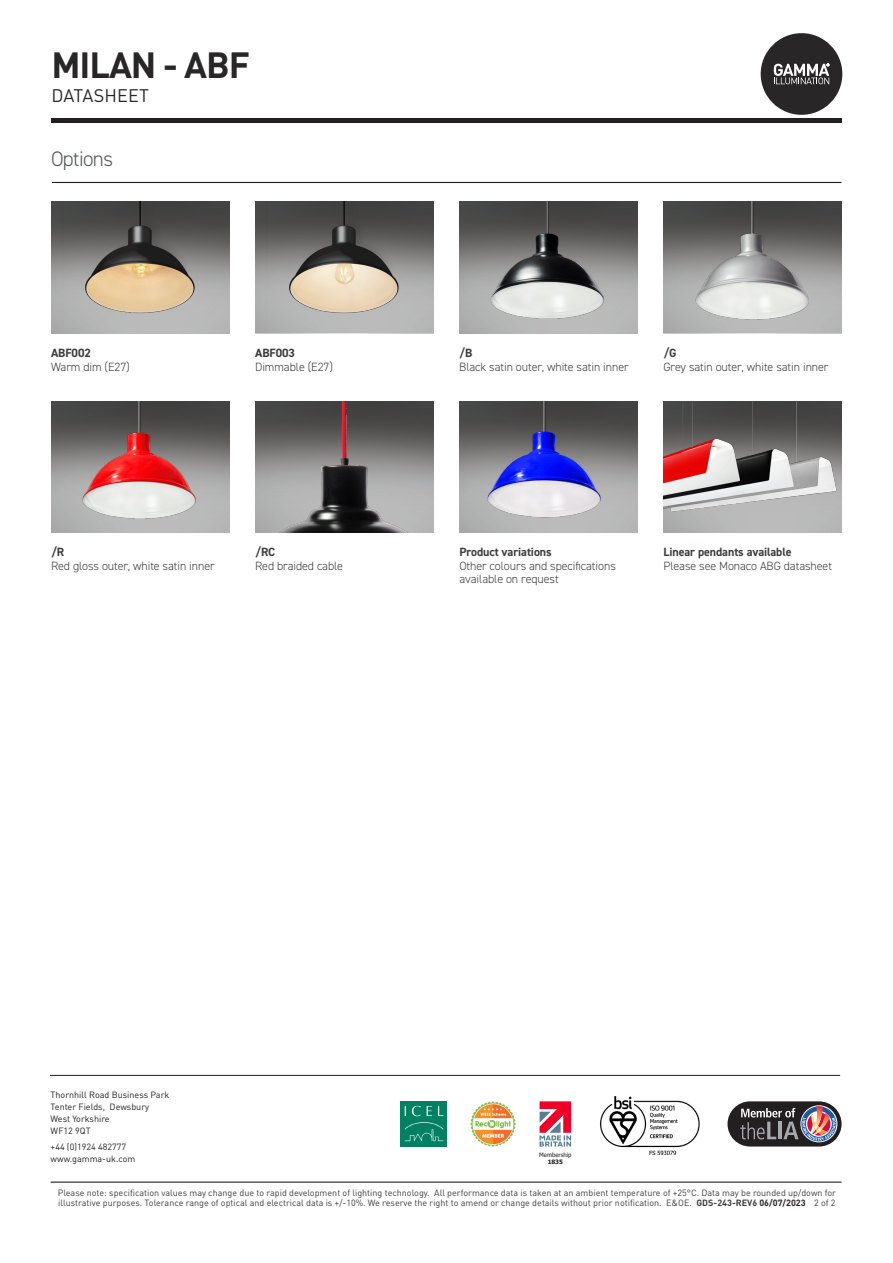
<style>
.page{position:relative;width:893px;height:1263px;background:#fff}
.page>*{position:absolute;margin:0;border:0;box-sizing:border-box;transform-origin:0 0}
.t1{font:700 36px "DIN";letter-spacing:-.03em;color:#292627}
.t2{font:300 21px "DIN2014";letter-spacing:-.03em;color:#545557}
.t3{font:18px "DIN";letter-spacing:.01em;color:#292627}
.Paragraph_Style_1{font:300 12px "DIN2014";letter-spacing:-.005em;color:#3e3e3f}
.Paragraph_Style_2{font:300 12px/13.5px "DIN2014";letter-spacing:-.005em;color:#3e3e3f}
.Paragraph_Style_2-2{font:700 12px "DIN2014";letter-spacing:-.005em;color:#3e3e3f}
.t4{font:9px/10.5px "DIN";color:#3e3e3f}
.t5{font:9px "DIN";color:#231f20}
.t6{font:6px "Tahoma";color:#231f20}
.t7{font:700 6px "Tahoma";color:#231f20}
.s1{font-weight:700}
.s2{font-weight:700;color:#292627}
</style>
<div class="page">
<hr style="left:51px;top:1181px;width:791px;height:2px;background:#231f20">
<div style="left:761px;top:33px;width:81px;height:82px;background:#292627;border-radius:50%"></div>
<svg style="left:774px;top:64px;width:55px;height:20px"></svg>
<hr style="left:51px;top:118px;width:790px;height:4px;background:#231f20">
<img style="left:255px;top:202px;width:179px;height:131px">
<img style="left:51px;top:401px;width:179px;height:131px">
<img style="left:255px;top:401px;width:179px;height:131px">
<img style="left:51px;top:202px;width:179px;height:131px">
<img style="left:60px;top:401px;width:160px;height:125px">
<img style="left:265px;top:401px;width:159px;height:131px">
<img style="left:459px;top:401px;width:179px;height:131px">
<img style="left:465px;top:401px;width:160px;height:127px">
<img style="left:663px;top:401px;width:179px;height:125px">
<img style="left:663px;top:202px;width:179px;height:131px">
<img style="left:459px;top:202px;width:179px;height:131px">
<img style="left:469px;top:202px;width:159px;height:125px">
<img style="left:673px;top:202px;width:160px;height:127px">
<img style="left:264px;top:202px;width:160px;height:127px">
<img style="left:60px;top:202px;width:160px;height:127px">
<hr style="left:52px;top:182px;width:789px;height:1px;background:#231f20">
<hr style="left:50px;top:1075px;width:790px;height:1px;background:#231f20">
<div style="left:727px;top:1101px;width:115px;height:45px;background:#231f20;border-radius:23px"></div>
<svg style="left:740px;top:1106px;width:97px;height:36px"></svg>
<img style="left:600px;top:1096px;width:100px;height:59px">
<svg style="left:540px;top:1101px;width:31px;height:45px"></svg>
<img style="left:470px;top:1101px;width:45px;height:45px">
<img style="left:401px;top:1101px;width:45px;height:45px">
<h1 class="t1" style="left:51px;top:41px;width:200px">MILAN - ABF</h1>
<h3 class="t3" style="left:51px;top:84px;width:99px">DATASHEET</h3>
<p class="t2" style="left:51px;top:146px;width:63px">Options</p>
<p class="Paragraph_Style_2-2" style="left:51px;top:345px;width:41px">ABF002</p>
<p class="Paragraph_Style_1" style="left:51px;top:359px;width:80px">Warm dim (E27)</p>
<p class="Paragraph_Style_2-2" style="left:255px;top:345px;width:41px">ABF003</p>
<p class="Paragraph_Style_1" style="left:255px;top:359px;width:79px">Dimmable (E27)</p>
<p class="Paragraph_Style_2-2" style="left:51px;top:544px;width:15px">/R</p>
<p class="Paragraph_Style_1" style="left:51px;top:558px;width:165px">Red gloss outer, white satin inner</p>
<p class="Paragraph_Style_2-2" style="left:255px;top:544px;width:22px">/RC</p>
<p class="Paragraph_Style_2" style="left:255px;top:559px;width:89px">Red braided cable</p>
<p class="Paragraph_Style_2-2" style="left:459px;top:345px;width:15px">/B</p>
<p class="Paragraph_Style_1" style="left:459px;top:359px;width:171px">Black satin outer, white satin inner</p>
<p class="Paragraph_Style_2-2" style="left:663px;top:345px;width:15px">/G</p>
<p class="Paragraph_Style_1" style="left:663px;top:359px;width:167px">Grey satin outer, white satin inner</p>
<p class="Paragraph_Style_2-2" style="left:459px;top:544px;width:94px">Product variations</p>
<p class="Paragraph_Style_2" style="left:459px;top:559px;width:158px">Other colours and specifications available on request</p>
<p class="Paragraph_Style_2-2" style="left:663px;top:544px;width:130px">Linear pendants available</p>
<p class="Paragraph_Style_2" style="left:663px;top:559px;width:170px">Please see Monaco ABG datasheet</p>
<p class="t5" style="left:51px;top:1089px;width:120px">Thornhill Road Business Park</p>
<p class="t5" style="left:51px;top:1101px;width:100px">Tenter Fields, Dewsbury</p>
<p class="t5" style="left:51px;top:1113px;width:61px">West Yorkshire</p>
<p class="t5" style="left:51px;top:1125px;width:42px">WF12 9QT</p>
<p class="t5" style="left:51px;top:1141px;width:77px">+44 (0)1924 482777</p>
<p class="t5" style="left:51px;top:1153px;width:86px">www.gamma-uk.com</p>
<p class="t6" style="left:539px;top:1150px;width:34px">Membership</p>
<p class="t7" style="left:548px;top:1157px;width:17px">1835</p>
<p class="t4" style="left:58px;top:1187px;width:780px">Please note: specification values may change due to rapid development of lighting technology. All performance data is taken at an ambient temperature of +25°C. Data may be rounded up/down for illustrative purposes. Tolerance range of optical and electrical data is +/-10%. We reserve the right to amend or change details without prior notification. E&amp;OE. <span class="s1">GDS-243-REV6</span> <span class="s2">06/07/2023</span> 2 of 2</p>
</div>
